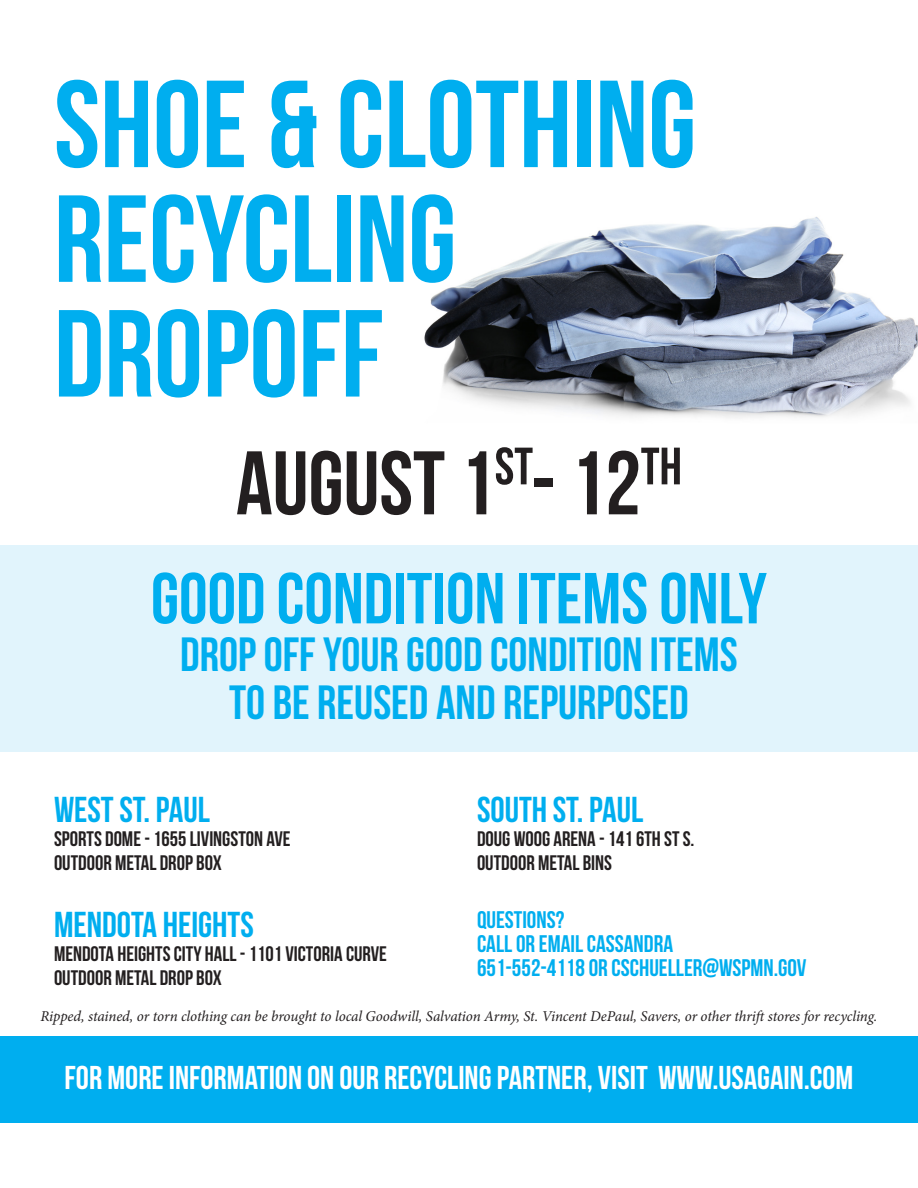
<style>
.page{position:relative;width:918px;height:1188px;background:#fff}
.page>*{position:absolute;margin:0;border:0;box-sizing:border-box;transform-origin:0 0}
.t1{font:123.6px/114.8px "Bebas Neue";color:#00aeef}
.t2{font:90px "Bebas Neue";color:#231f20}
.t3{font:72px "Bebas Neue";color:#00aeef}
.t4{font:48px "Bebas Neue";color:#00aeef}
.t5{font:36px "Bebas Neue";color:#00aeef}
.t6{font:33px "Bebas Neue";color:#fff}
.t7{font:24px "Bebas Neue";color:#00aeef}
.t8{font:21px "Bebas Neue";color:#231f20}
.t9{font:italic 15px "Minion Pro";letter-spacing:-.01em;color:#231f20}
</style>
<div class="page">
<div style="left:0;top:1037px;width:918px;height:86px;background:#00aeef"></div>
<img style="left:424px;top:217px;width:494px;height:201px">
<div style="left:0;top:545px;width:918px;height:207px;background:#e1f4fc"></div>
<p class="t1" style="left:54px;top:66px;width:644px">SHOE &amp; CLOTHING<br>RECYCLING<br>DROPOFF</p>
<p class="t2" style="left:236px;top:434px;width:447px">AUGUST 1<sup>ST</sup>- 12<sup>TH</sup></p>
<p class="t3" style="left:151px;top:559px;width:618px">GOOD CONDITION ITEMS ONLY</p>
<p class="t4" style="left:180px;top:628px;width:559px">DROP OFF YOUR GOOD CONDITION ITEMS</p>
<p class="t4" style="left:229px;top:676px;width:461px">TO BE REUSED AND REPURPOSED</p>
<p class="t5" style="left:54px;top:789px;width:158px">WEST ST. PAUL</p>
<p class="t8" style="left:54px;top:827px;width:238px">SPORTS DOME - 1655 LIVINGSTON AVE</p>
<p class="t8" style="left:54px;top:851px;width:169px">OUTDOOR METAL DROP BOX</p>
<p class="t5" style="left:54px;top:904px;width:201px">MENDOTA HEIGHTS</p>
<p class="t8" style="left:54px;top:942px;width:335px">MENDOTA HEIGHTS CITY HALL - 1101 VICTORIA CURVE</p>
<p class="t8" style="left:54px;top:966px;width:169px">OUTDOOR METAL DROP BOX</p>
<p class="t5" style="left:477px;top:789px;width:168px">SOUTH ST. PAUL</p>
<p class="t8" style="left:477px;top:827px;width:219px">DOUG WOOG ARENA - 141 6TH ST S.</p>
<p class="t8" style="left:477px;top:851px;width:137px">OUTDOOR METAL BINS</p>
<p class="t7" style="left:477px;top:906px;width:89px">QUESTIONS?</p>
<p class="t7" style="left:477px;top:930px;width:198px">CALL OR EMAIL CASSANDRA</p>
<p class="t7" style="left:477px;top:954px;width:331px">651-552-4118 OR CSCHUELLER@WSPMN.GOV</p>
<p class="t9" style="left:41px;top:1006px;width:838px">Ripped, stained, or torn clothing can be brought to local Goodwill, Salvation Army, St. Vincent DePaul, Savers, or other thrift stores for recycling.</p>
<p class="t6" style="left:65px;top:1059px;width:790px">FOR MORE INFORMATION ON OUR RECYCLING PARTNER, VISIT WWW.USAGAIN.COM</p>
</div>
